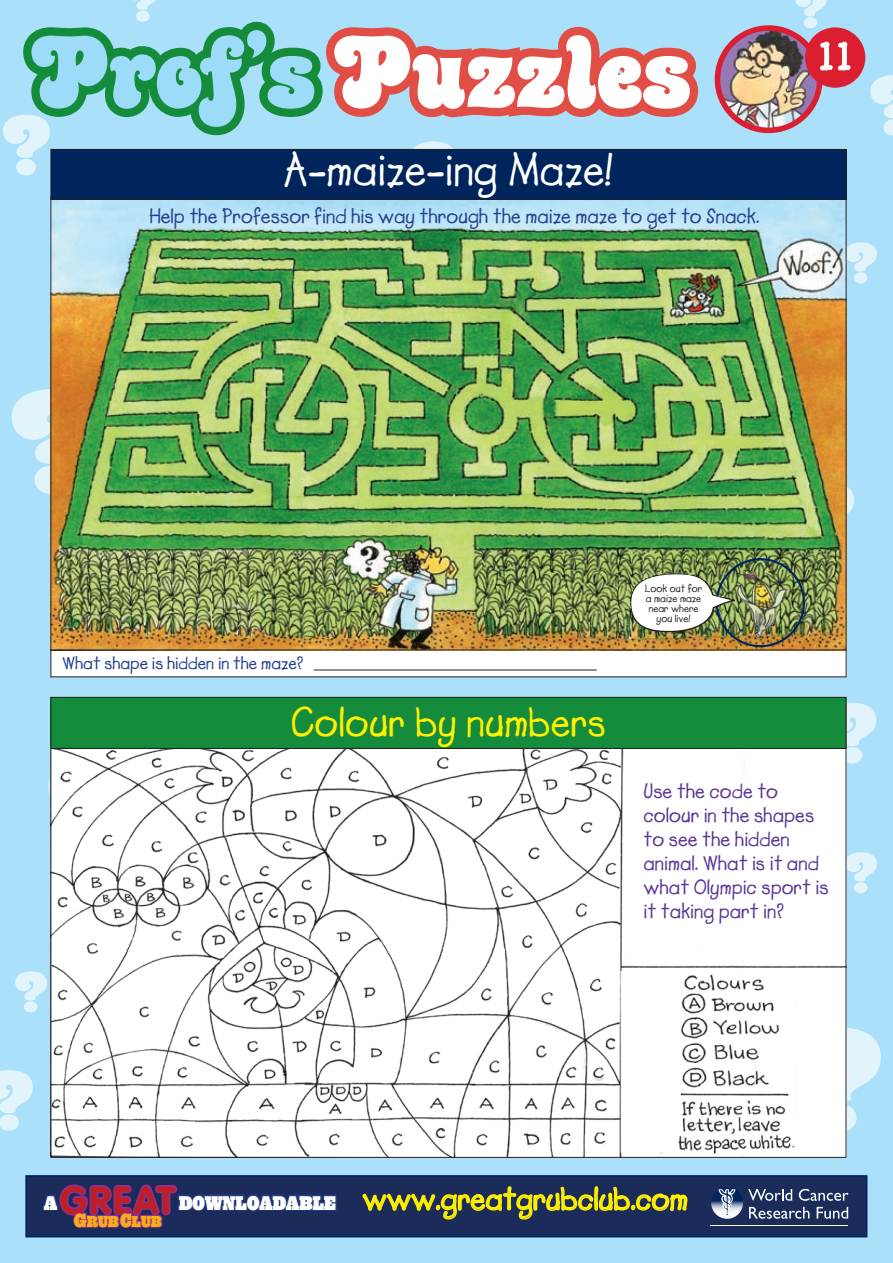
<style>
.page{position:relative;width:893px;height:1263px;background:#aae0f9}
.page>*{position:absolute;margin:0;border:0;box-sizing:border-box;transform-origin:0 0}
.t1{font:166.05px "Cruz Swinger Std";color:#e1f4fc}
.t2{font:116.7px "Cruz Swinger Std";color:#fff}
.t3{font:96px "Cruz Swinger Std";color:#e1f4fc}
.t4{font:65.1px "Cruz Swinger Std";color:#e1f4fc}
.t5{font:45.9px "Lemonade ICG Bold";color:#fff}
.t6{font:42px "Lemonade ICG Bold";color:#fff101}
.t7{font:700 38.25px "VAG Rounded Std";letter-spacing:.065em;color:#be1f24}
.t8{font:31.95px "Lemonade ICG Bold";color:#fff101}
.t9{font:21px/24px "Lemonade ICG Bold";color:#5b3896}
.t10{font:21px "Lemonade ICG Bold";color:#253f8e}
.t11{font:18px "Lemonade ICG Bold";color:#253f8e}
.t12{font:semi-condensed 17.7px "PL Behemoth";color:#fff}
.t13{font:semi-condensed 14.25px "PL Behemoth";letter-spacing:-.02em;color:#f8ac1a}
.t14{font:10.65px/10.2px "Lemonade ICG Bold";color:#231f20;text-align:center}
.s1{color:#9cdcf8}
.s2{font-size:16.95px}
.s3{font-family:"PL Behemoth";font-stretch:semi-condensed;font-size:17.7px;color:#fff}
</style>
<div class="page">
<div style="left:25px;top:1175px;width:842px;height:62px;background:#1b2b5a;border:2px solid #00255d"></div>
<svg style="left:42px;top:1177px;width:296px;height:51px"></svg>
<svg style="left:361px;top:1175px;width:327px;height:63px"></svg>
<svg style="left:748px;top:1189px;width:44px;height:12px"></svg>
<svg style="left:799px;top:1189px;width:49px;height:12px"></svg>
<svg style="left:749px;top:1207px;width:60px;height:12px"></svg>
<svg style="left:817px;top:1207px;width:31px;height:12px"></svg>
<hr style="left:710px;top:1225px;width:138px;height:1px;background:#fff">
<svg style="left:711px;top:1187px;width:32px;height:32px"></svg>
<svg style="left:719px;top:1189px;width:16px;height:27px"></svg>
<img style="left:53px;top:749px;width:791px;height:407px">
<div style="left:51px;top:196px;width:795px;height:481px;background:#fff"></div>
<img style="left:53px;top:200px;width:791px;height:449px">
<div style="left:643px;top:779px;width:188px;height:151px;background:#fff"></div>
<img style="left:717px;top:570px;width:71px;height:68px">
<div style="left:716px;top:558px;width:89px;height:89px;border:2px solid #00255d;border-radius:50%"></div>
<img style="left:630px;top:573px;width:105px;height:59px">
<hr style="left:314px;top:670px;width:283px;height:1px;background:#231f20">
<hr style="left:51px;top:649px;width:795px;height:1px;background:#231f20">
<div style="left:51px;top:149px;width:795px;height:50px;background:#00255d"></div>
<div style="left:51px;top:149px;width:795px;height:51px;border:1px solid #231f20"></div>
<div style="left:51px;top:697px;width:795px;height:51px;background:#158c3b"></div>
<div style="left:51px;top:697px;width:795px;height:52px;border:1px solid #231f20"></div>
<img style="left:717px;top:28px;width:103px;height:102px;border-radius:51px">
<div style="left:715px;top:25px;width:108px;height:108px;border:6px solid #db1e30;border-radius:50%"></div>
<svg style="left:23px;top:21px;width:676px;height:115px"></svg>
<div style="left:805px;top:27px;width:60px;height:61px;background:#db1e30;border-radius:50%"></div>
<svg style="left:819px;top:41px;width:33px;height:58px"></svg>
<h3 class="t4" style="left:126px;top:-40px;width:35px">?</h3>
<h3 class="t4" style="left:793px;top:-33px;width:35px">?</h3>
<h2 class="t2" style="left:31px;top:-1px;width:663px"><span class="s1">Prof’s</span>Puzzles</h2>
<h3 class="t3" style="left:1px;top:85px;width:51px">?</h3>
<h3 class="t3" style="left:408px;top:112px;width:51px">?</h3>
<h3 class="t5" style="left:284px;top:143px;width:331px">A-maize-ing Maze!</h3>
<p class="t10" style="left:149px;top:204px;width:612px">Help the Professor find his way through the maize maze to get to Snack.</p>
<h1 class="t1" style="left:9px;top:338px;width:87px">?</h1>
<p class="t14" style="left:645px;top:583px;width:59px">Look out for a maize maze near where you live!</p>
<p class="t11" style="left:62px;top:653px;width:243px">What shape is hidden in the maze?</p>
<h3 class="t6" style="left:291px;top:697px;width:317px">Colour by numbers</h3>
<h3 class="t4" style="left:844px;top:222px;width:35px">?</h3>
<h3 class="t3" style="left:805px;top:453px;width:51px">?</h3>
<h3 class="t3" style="left:827px;top:673px;width:51px">?</h3>
<h3 class="t4" style="left:14px;top:951px;width:35px">?</h3>
<h3 class="t3" style="left:-16px;top:1040px;width:51px">?</h3>
<p class="t9" style="left:643px;top:780px;width:187px">Use the code to colour in the shapes to see the hidden animal. What is it and what Olympic sport is it taking part in?</p>
<h3 class="t4" style="left:844px;top:832px;width:35px">?</h3>
<h1 class="t1" style="left:796px;top:976px;width:87px">?</h1>
<h3 class="t7" style="left:60px;top:1178px;width:117px">GREAT</h3>
<p class="t13" style="left:74px;top:1212px;width:89px"><span class="s2">G</span>RUB<span class="s2">C</span>LUB</p>
<p class="t12" style="left:44px;top:1191px;width:15px">A</p>
<h3 class="t8" style="left:179px;top:1180px;width:510px"><span class="s3">DOWNLOADABLE</span> www.greatgrubclub.com</h3>
</div>
